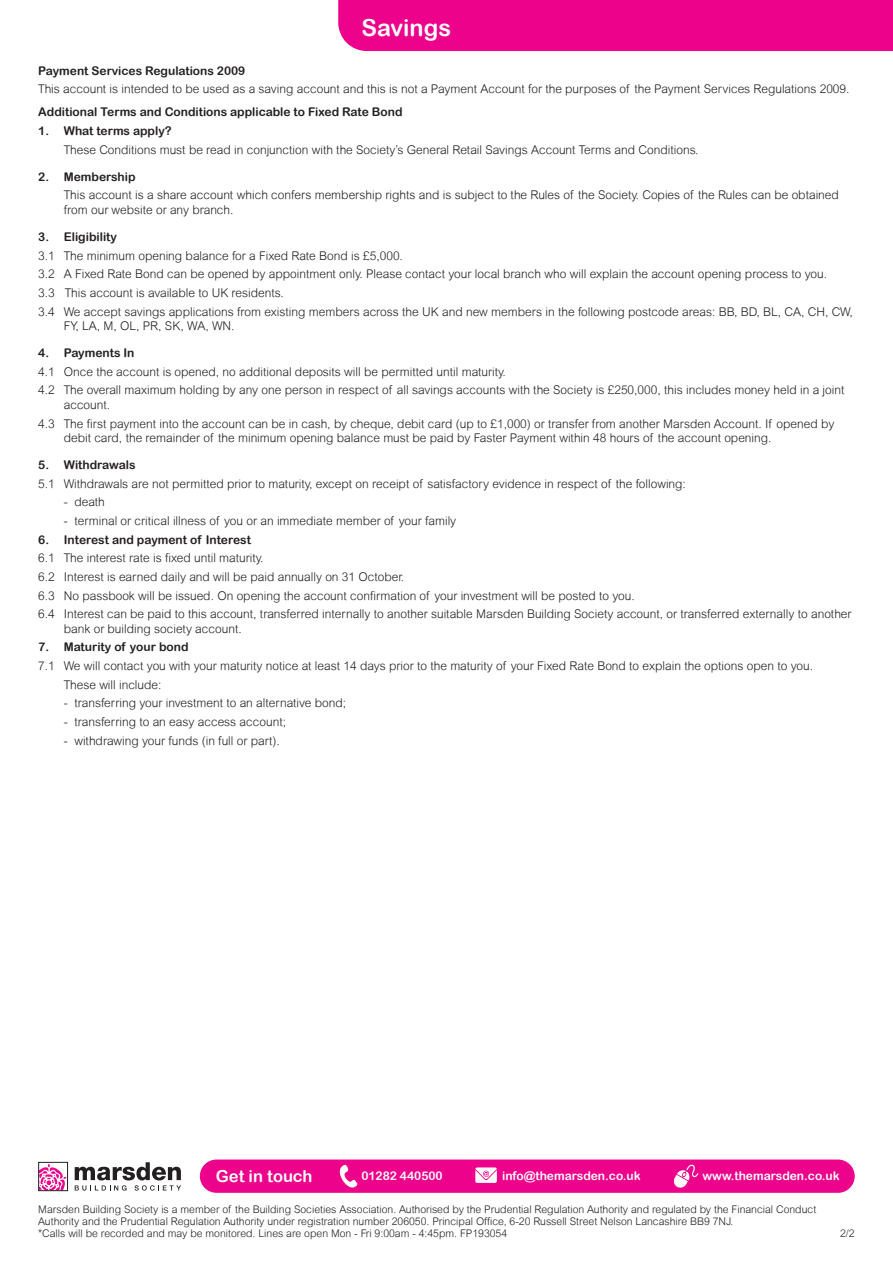
<style>
.page{position:relative;width:893px;height:1263px;background:#fff}
.page>*{position:absolute;margin:0;border:0;box-sizing:border-box;transform-origin:0 0}
.t1{font:23.4px "Arial Rounded MT Bold";color:#fff}
.t2{font:16.5px "Arial Rounded MT Bold";color:#fff}
.Paragraph_Style_1{font:300 12px/14.4px "Arial Rounded MT";color:#231f20}
.Paragraph_Style_1-2{font:12px "Arial Rounded MT Bold";color:#231f20}
.t3{font:12px "Arial Rounded MT Bold";color:#fff}
.t4{font:300 10.5px/12px "Arial Rounded MT";color:#231f20}
</style>
<div class="page">
<div style="left:338px;top:0;width:555px;height:51px;background:#ed028c"></div>
<div style="left:200px;top:1159px;width:655px;height:34px;background:#ed028c;border-radius:17px"></div>
<svg style="left:40px;top:1164px;width:26px;height:25px"></svg>
<div style="left:38px;top:1162px;width:30px;height:29px;border:1px solid #231f20"></div>
<svg style="left:75px;top:1162px;width:106px;height:28px"></svg>
<svg style="left:475px;top:1167px;width:22px;height:16px"></svg>
<svg style="left:340px;top:1165px;width:17px;height:22px"></svg>
<svg style="left:674px;top:1165px;width:24px;height:23px"></svg>
<p class="t1" style="left:362px;top:14px;width:91px">Savings</p>
<p class="Paragraph_Style_1-2" style="left:38px;top:63px;width:209px">Payment Services Regulations 2009</p>
<p class="Paragraph_Style_1" style="left:38px;top:82px;width:813px">This account is intended to be used as a saving account and this is not a Payment Account for the purposes of the Payment Services Regulations 2009.</p>
<p class="Paragraph_Style_1-2" style="left:38px;top:105px;width:366px">Additional Terms and Conditions applicable to Fixed Rate Bond</p>
<p class="Paragraph_Style_1-2" style="left:38px;top:123px;width:135px">1. What terms apply?</p>
<p class="Paragraph_Style_1" style="left:64px;top:142px;width:636px">These Conditions must be read in conjunction with the Society’s General Retail Savings Account Terms and Conditions.</p>
<p class="Paragraph_Style_1-2" style="left:38px;top:169px;width:99px">2. Membership</p>
<p class="Paragraph_Style_1" style="left:64px;top:188px;width:777px">This account is a share account which confers membership rights and is subject to the Rules of the Society. Copies of the Rules can be obtained from our website or any branch.</p>
<p class="Paragraph_Style_1-2" style="left:38px;top:230px;width:80px">3. Eligibility</p>
<p class="Paragraph_Style_1" style="left:38px;top:248px;width:366px">3.1 The minimum opening balance for a Fixed Rate Bond is £5,000.</p>
<p class="Paragraph_Style_1" style="left:38px;top:267px;width:790px">3.2 A Fixed Rate Bond can be opened by appointment only. Please contact your local branch who will explain the account opening process to you.</p>
<p class="Paragraph_Style_1" style="left:38px;top:285px;width:247px">3.3 This account is available to UK residents.</p>
<p class="Paragraph_Style_1" style="left:64px;top:304px;width:791px;text-indent:-26px">3.4 We accept savings applications from existing members across the UK and new members in the following postcode areas: BB, BD, BL, CA, CH, CW,<br>FY, LA, M, OL, PR, SK, WA, WN.</p>
<p class="Paragraph_Style_1-2" style="left:38px;top:346px;width:98px">4. Payments In</p>
<p class="Paragraph_Style_1" style="left:38px;top:364px;width:469px">4.1 Once the account is opened, no additional deposits will be permitted until maturity.</p>
<p class="Paragraph_Style_1" style="left:64px;top:383px;width:782px;text-indent:-26px">4.2 The overall maximum holding by any one person in respect of all savings accounts with the Society is £250,000, this includes money held in a joint account.</p>
<p class="Paragraph_Style_1" style="left:64px;top:416px;width:772px;text-indent:-26px">4.3 The first payment into the account can be in cash, by cheque, debit card (up to £1,000) or transfer from another Marsden Account. If opened by debit card, the remainder of the minimum opening balance must be paid by Faster Payment within 48 hours of the account opening.</p>
<p class="Paragraph_Style_1-2" style="left:38px;top:458px;width:99px">5. Withdrawals</p>
<p class="Paragraph_Style_1" style="left:38px;top:476px;width:649px">5.1 Withdrawals are not permitted prior to maturity, except on receipt of satisfactory evidence in respect of the following:</p>
<p class="Paragraph_Style_1" style="left:64px;top:495px;width:43px">- death</p>
<p class="Paragraph_Style_1" style="left:64px;top:514px;width:394px">- terminal or critical illness of you or an immediate member of your family</p>
<p class="Paragraph_Style_1-2" style="left:38px;top:532px;width:214px">6. Interest and payment of Interest</p>
<p class="Paragraph_Style_1" style="left:38px;top:551px;width:227px">6.1 The interest rate is fixed until maturity.</p>
<p class="Paragraph_Style_1" style="left:38px;top:569px;width:367px">6.2 Interest is earned daily and will be paid annually on 31 October.</p>
<p class="Paragraph_Style_1" style="left:38px;top:588px;width:598px">6.3 No passbook will be issued. On opening the account confirmation of your investment will be posted to you.</p>
<p class="Paragraph_Style_1" style="left:64px;top:607px;width:789px;text-indent:-26px">6.4 Interest can be paid to this account, transferred internally to another suitable Marsden Building Society account, or transferred externally to another bank or building society account.</p>
<p class="Paragraph_Style_1-2" style="left:38px;top:640px;width:152px">7. Maturity of your bond</p>
<p class="Paragraph_Style_1" style="left:38px;top:658px;width:776px">7.1 We will contact you with your maturity notice at least 14 days prior to the maturity of your Fixed Rate Bond to explain the options open to you.</p>
<p class="Paragraph_Style_1" style="left:64px;top:677px;width:99px">These will include:</p>
<p class="Paragraph_Style_1" style="left:64px;top:696px;width:284px">- transferring your investment to an alternative bond;</p>
<p class="Paragraph_Style_1" style="left:64px;top:714px;width:224px">- transferring to an easy access account;</p>
<p class="Paragraph_Style_1" style="left:64px;top:733px;width:218px">- withdrawing your funds (in full or part).</p>
<p class="t2" style="left:216px;top:1166px;width:98px">Get in touch</p>
<p class="t3" style="left:361px;top:1168px;width:83px">01282 440500</p>
<p class="t3" style="left:502px;top:1168px;width:140px">info@themarsden.co.uk</p>
<p class="t3" style="left:702px;top:1168px;width:139px">www.themarsden.co.uk</p>
<p class="t4" style="left:38px;top:1203px;width:779px">Marsden Building Society is a member of the Building Societies Association. Authorised by the Prudential Regulation Authority and regulated by the Financial Conduct<br>Authority and the Prudential Regulation Authority under registration number 206050. Principal Office, 6-20 Russell Street Nelson Lancashire BB9 7NJ.</p>
<p class="t4" style="left:38px;top:1227px;width:470px">*Calls will be recorded and may be monitored. Lines are open Mon - Fri 9:00am - 4:45pm. FP193054</p>
<p class="t4" style="left:840px;top:1227px;width:16px">2/2</p>
</div>
